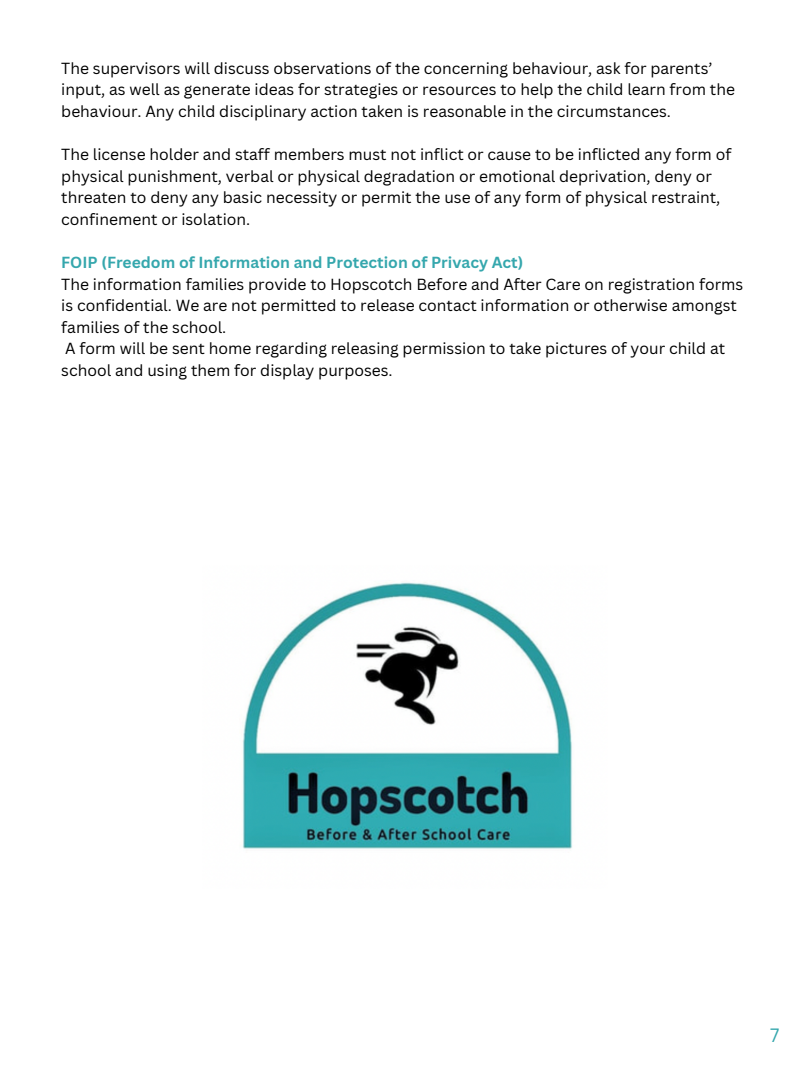
<style>
.page{position:relative;width:810px;height:1080px;background:#fff}
.page>*{position:absolute;margin:0;border:0;box-sizing:border-box;transform-origin:0 0}
.t1{font:18.75px "Canva Sans";color:#35a7ad}
.t2{font:15.62px/21.6px "Canva Sans";color:#000}
.t3{font:700 15.62px "Canva Sans";color:#35a7ad}
</style>
<div class="page">
<img style="left:242px;top:582px;width:330px;height:267px">
<p class="t2" style="left:61px;top:57px;width:675px">The supervisors will discuss observations of the concerning behaviour, ask for parents’ input, as well as generate ideas for strategies or resources to help the child learn from the behaviour. Any child disciplinary action taken is reasonable in the circumstances.</p>
<p class="t2" style="left:61px;top:143px;width:672px">The license holder and staff members must not inflict or cause to be inflicted any form of physical punishment, verbal or physical degradation or emotional deprivation, deny or threaten to deny any basic necessity or permit the use of any form of physical restraint, confinement or isolation.</p>
<p class="t3" style="left:61px;top:251px;width:464px">FOIP (Freedom of Information and Protection of Privacy Act)</p>
<p class="t2" style="left:61px;top:273px;width:684px">The information families provide to Hopscotch Before and After Care on registration forms is confidential. We are not permitted to release contact information or otherwise amongst families of the school.</p>
<p class="t2" style="left:61px;top:337px;width:665px">A form will be sent home regarding releasing permission to take pictures of your child at school and using them for display purposes.</p>
<p class="t1" style="left:770px;top:1022px;width:11px">7</p>
</div>
